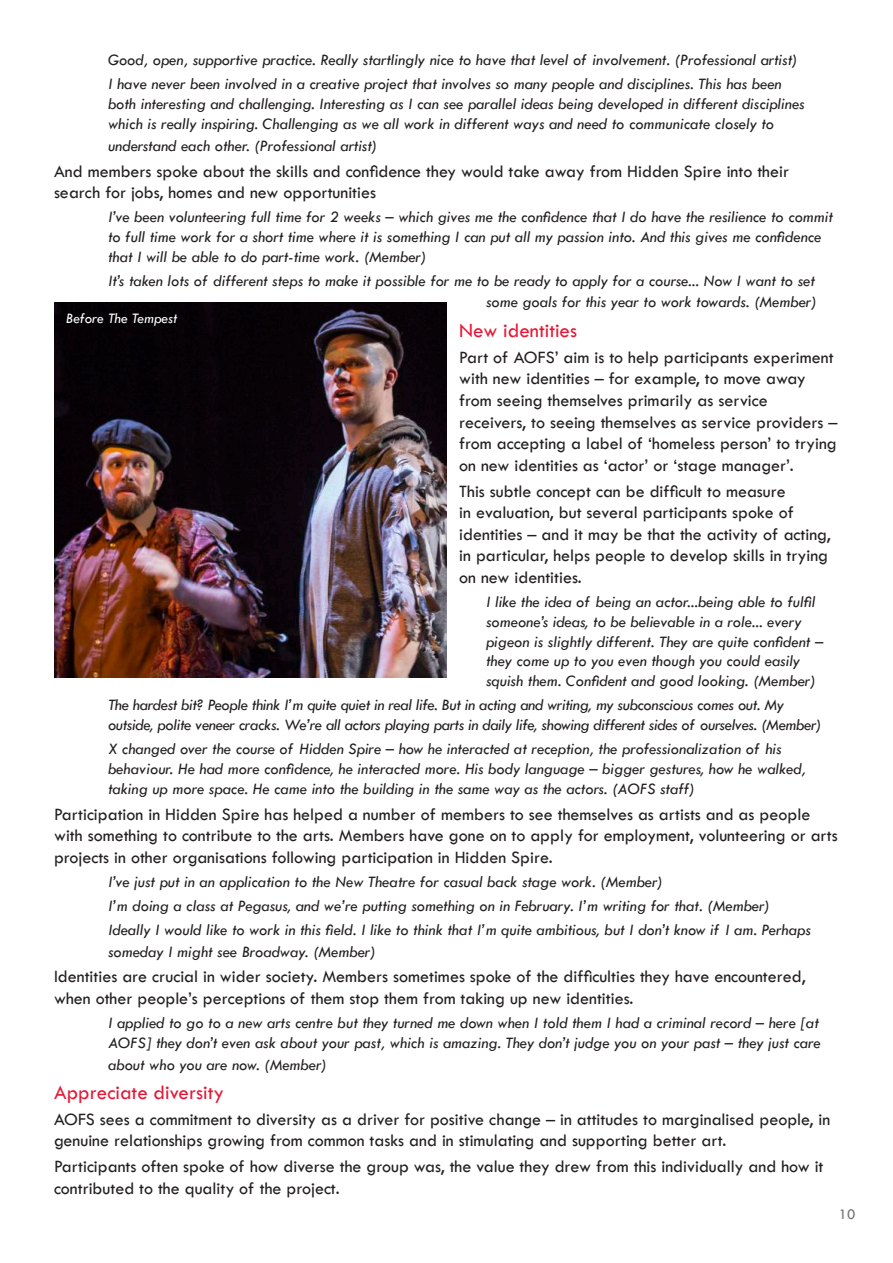
<style>
.page{position:relative;width:893px;height:1263px;background:#fff}
.page>*{position:absolute;margin:0;border:0;box-sizing:border-box;transform-origin:0 0}
.t1{font:21px "Tw Cen";color:#e51937}
.t2{font:18px/21.6px "Tw Cen";color:#231f20}
.t3{font:italic 16.5px/19.8px "Tw Cen";color:#231f20}
.t4{font:italic 16.5px/19.8px "Tw Cen";letter-spacing:-.02em;color:#231f20}
.t5{font:italic 15px "Tw Cen";color:#fff}
.t6{font:15px "Tw Cen";color:#6c6d70}
</style>
<div class="page">
<img style="left:54px;top:303px;width:392px;height:375px">
<p class="t3" style="left:108px;top:48px;width:691px;line-height:24px">Good, open, supportive practice. Really startlingly nice to have that level of involvement. (Professional artist)<br>I have never been involved in a creative project that involves so many people and disciplines. This has been</p>
<p class="t3" style="left:108px;top:94px;width:698px">both interesting and challenging. Interesting as I can see parallel ideas being developed in different disciplines which is really inspiring. Challenging as we all work in different ways and need to communicate closely to</p>
<p class="t3" style="left:108px;top:135px;width:271px">understand each other. (Professional artist)</p>
<p class="t2" style="left:54px;top:160px;width:736px">And members spoke about the skills and confidence they would take away from Hidden Spire into their search for jobs, homes and new opportunities</p>
<p class="t3" style="left:108px;top:207px;width:726px">I’ve been volunteering full time for 2 weeks – which gives me the confidence that I do have the resilience to commit to full time work for a short time where it is something I can put all my passion into. And this gives me confidence that I will be able to do part-time work. (Member)</p>
<p class="t3" style="left:108px;top:270px;width:710px;line-height:21.6px;text-align:right">It’s taken lots of different steps to make it possible for me to be ready to apply for a course... Now I want to set some goals for this year to work towards. (Member)</p>
<p class="t1" style="left:459px;top:318px;width:119px">New identities</p>
<p class="t2" style="left:459px;top:346px;width:380px">Part of AOFS’ aim is to help participants experiment with new identities – for example, to move away from seeing themselves primarily as service receivers, to seeing themselves as service providers – from accepting a label of ‘homeless person’ to trying on new identities as ‘actor’ or ‘stage manager’.</p>
<p class="t2" style="left:459px;top:480px;width:373px">This subtle concept can be difficult to measure<br>in evaluation, but several participants spoke of identities – and it may be that the activity of acting, in particular, helps people to develop skills in trying on new identities.</p>
<p class="t3" style="left:486px;top:592px;width:339px">I like the idea of being an actor...being able to fulfil someone’s ideas, to be believable in a role... every pigeon is slightly different. They are quite confident – they come up to you even though you could easily squish them. Confident and good looking. (Member)</p>
<p class="t4" style="left:108px;top:695px;width:715px">The hardest bit? People think I’m quite quiet in real life. But in acting and writing, my subconscious comes out. My outside, polite veneer cracks. We’re all actors playing parts in daily life, showing different sides of ourselves. (Member)</p>
<p class="t3" style="left:108px;top:739px;width:700px">X changed over the course of Hidden Spire – how he interacted at reception, the professionalization of his behaviour. He had more confidence, he interacted more. His body language – bigger gestures, how he walked, taking up more space. He came into the building in the same way as the actors. (AOFS staff)</p>
<p class="t2" style="left:54px;top:803px;width:785px">Participation in Hidden Spire has helped a number of members to see themselves as artists and as people with something to contribute to the arts. Members have gone on to apply for employment, volunteering or arts projects in other organisations following participation in Hidden Spire.</p>
<p class="t3" style="left:108px;top:869px;width:704px;line-height:24px">I’ve just put in an application to the New Theatre for casual back stage work. (Member)<br>I’m doing a class at Pegasus, and we’re putting something on in February. I’m writing for that. (Member)<br>Ideally I would like to work in this field. I like to think that I’m quite ambitious, but I don’t know if I am. Perhaps</p>
<p class="t3" style="left:108px;top:941px;width:269px">someday I might see Broadway. (Member)</p>
<p class="t2" style="left:54px;top:966px;width:753px">Identities are crucial in wider society. Members sometimes spoke of the difficulties they have encountered, when other people’s perceptions of them stop them from taking up new identities.</p>
<p class="t3" style="left:108px;top:1013px;width:714px">I applied to go to a new arts centre but they turned me down when I told them I had a criminal record – here [at<br>AOFS] they don’t even ask about your past, which is amazing. They don’t judge you on your past – they just care</p>
<p class="t3" style="left:108px;top:1054px;width:221px">about who you are now. (Member)</p>
<p class="t1" style="left:54px;top:1080px;width:171px">Appreciate diversity</p>
<p class="t2" style="left:54px;top:1108px;width:778px">AOFS sees a commitment to diversity as a driver for positive change – in attitudes to marginalised people, in genuine relationships growing from common tasks and in stimulating and supporting better art.</p>
<p class="t2" style="left:54px;top:1156px;width:771px">Participants often spoke of how diverse the group was, the value they drew from this individually and how it contributed to the quality of the project.</p>
<p class="t5" style="left:66px;top:309px;width:113px">Before The Tempest</p>
<p class="t6" style="left:839px;top:1205px;width:18px">10</p>
</div>
